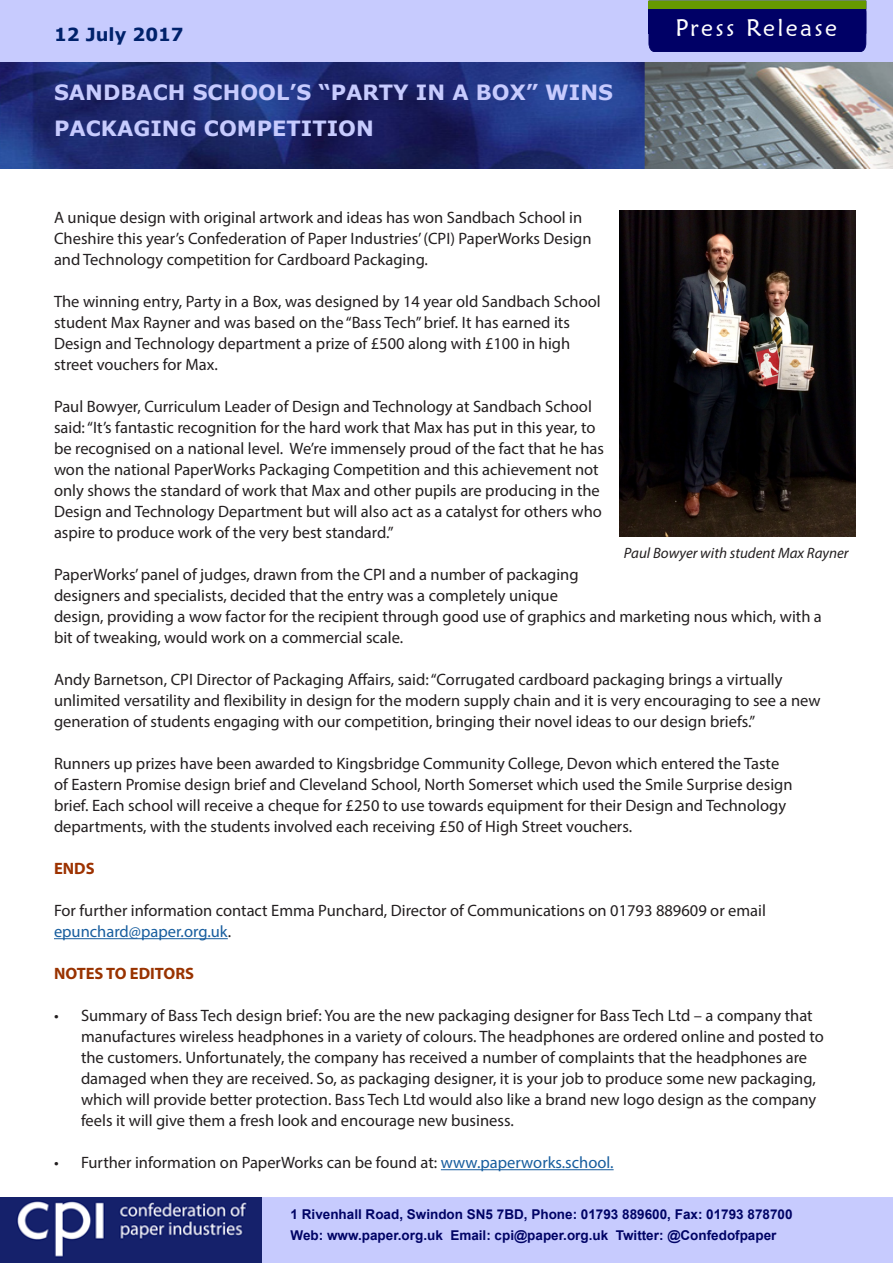
<style>
.page{position:relative;width:893px;height:1263px;background:#fff}
.page>*{position:absolute;margin:0;border:0;box-sizing:border-box;transform-origin:0 0}
.t1{font:24px "Maiandra GD";letter-spacing:.1em;color:#fff}
.t2{font:700 21px/36px "Verdana";color:#c7cbfe}
.t3{font:700 18px "Verdana";color:#00226b}
.t4{font:16.5px/21px "Myriad Pro";color:#231f20}
.t5{font:700 16.5px "Myriad Pro";color:#930}
.t6{font:700 16.5px "Myriad Pro";color:#9d3200}
.t7{font:italic 15px "Myriad Pro";color:#231f20}
.t8{font:700 13.5px "Arial";color:#000365}
.s1{color:#175d9e}
</style>
<div class="page">
<div style="left:261px;top:1197px;width:632px;height:66px;background:#c7cbfe"></div>
<div style="left:0;top:0;width:893px;height:62px;background:#c7cbfe"></div>
<div style="left:0;top:1197px;width:261px;height:66px;background:#15216b"></div>
<img style="left:16px;top:1201px;width:231px;height:57px">
<img style="left:0;top:62px;width:893px;height:107px">
<div style="left:648px;top:0;width:219px;height:53px;background:#006"></div>
<div style="left:649px;top:1px;width:217px;height:7px;background:#690"></div>
<div style="left:648px;top:1px;width:218px;height:8px;border:1px solid #690"></div>
<hr style="left:54px;top:938px;width:174px;height:1px;background:#175d9e">
<hr style="left:441px;top:1169px;width:173px;height:1px;background:#175d9e">
<img style="left:620px;top:211px;width:235px;height:325px">
<p class="t3" style="left:54px;top:21px;width:131px">12 July 2017</p>
<h1 class="t1" style="left:675px;top:13px;width:163px">Press Release</h1>
<p class="t2" style="left:54px;top:74px;width:561px">SANDBACH SCHOOL’S “PARTY IN A BOX” WINS<br>PACKAGING COMPETITION</p>
<p class="t4" style="left:54px;top:207px;width:539px">A unique design with original artwork and ideas has won Sandbach School in<br>Cheshire this year’s Confederation of Paper Industries’ (CPI) PaperWorks Design and Technology competition for Cardboard Packaging.</p>
<p class="t4" style="left:54px;top:291px;width:548px">The winning entry, Party in a Box, was designed by 14 year old Sandbach School</p>
<p class="t4" style="left:54px;top:312px;width:517px">student Max Rayner and was based on the “Bass Tech” brief. It has earned its</p>
<p class="t4" style="left:54px;top:333px;width:518px">Design and Technology department a prize of £500 along with £100 in high</p>
<p class="t4" style="left:54px;top:354px;width:165px">street vouchers for Max.</p>
<p class="t4" style="left:54px;top:396px;width:539px">Paul Bowyer, Curriculum Leader of Design and Technology at Sandbach School</p>
<p class="t4" style="left:54px;top:417px;width:543px">said: “It’s fantastic recognition for the hard work that Max has put in this year, to</p>
<p class="t4" style="left:54px;top:438px;width:552px">be recognised on a national level. We’re immensely proud of the fact that he has</p>
<p class="t4" style="left:54px;top:459px;width:546px">won the national PaperWorks Packaging Competition and this achievement not</p>
<p class="t4" style="left:54px;top:480px;width:547px">only shows the standard of work that Max and other pupils are producing in the</p>
<p class="t4" style="left:54px;top:501px;width:549px">Design and Technology Department but will also act as a catalyst for others who</p>
<p class="t4" style="left:54px;top:522px;width:341px">aspire to produce work of the very best standard.”</p>
<p class="t4" style="left:54px;top:564px;width:769px">PaperWorks’ panel of judges, drawn from the CPI and a number of packaging<br>designers and specialists, decided that the entry was a completely unique<br>design, providing a wow factor for the recipient through good use of graphics and marketing nous which, with a bit of tweaking, would work on a commercial scale.</p>
<p class="t4" style="left:54px;top:669px;width:768px">Andy Barnetson, CPI Director of Packaging Affairs, said: “Corrugated cardboard packaging brings a virtually unlimited versatility and flexibility in design for the modern supply chain and it is very encouraging to see a new generation of students engaging with our competition, bringing their novel ideas to our design briefs.”</p>
<p class="t4" style="left:54px;top:753px;width:740px">Runners up prizes have been awarded to Kingsbridge Community College, Devon which entered the Taste of Eastern Promise design brief and Cleveland School, North Somerset which used the Smile Surprise design brief. Each school will receive a cheque for £250 to use towards equipment for their Design and Technology departments, with the students involved each receiving £50 of High Street vouchers.</p>
<p class="t6" style="left:54px;top:858px;width:42px">ENDS</p>
<p class="t4" style="left:54px;top:900px;width:713px">For further information contact Emma Punchard, Director of Communications on 01793 889609 or email <span class="s1">epunchard@paper.org.uk</span>.</p>
<p class="t5" style="left:54px;top:963px;width:142px">NOTES TO EDITORS</p>
<p class="t4" style="left:81px;top:1005px;width:744px;text-indent:-27px">• Summary of Bass Tech design brief: You are the new packaging designer for Bass Tech Ltd – a company that manufactures wireless headphones in a variety of colours. The headphones are ordered online and posted to the customers. Unfortunately, the company has received a number of complaints that the headphones are damaged when they are received. So, as packaging designer, it is your job to produce some new packaging, which will provide better protection. Bass Tech Ltd would also like a brand new logo design as the company feels it will give them a fresh look and encourage new business.</p>
<p class="t4" style="left:54px;top:1152px;width:561px">• Further information on PaperWorks can be found at: <span class="s1">www.paperworks.school.</span></p>
<p class="t7" style="left:624px;top:544px;width:226px">Paul Bowyer with student Max Rayner</p>
<p class="t8" style="left:291px;top:1204px;width:503px">1 Rivenhall Road, Swindon SN5 7BD, Phone: 01793 889600, Fax: 01793 878700</p>
<p class="t8" style="left:291px;top:1225px;width:487px">Web: www.paper.org.uk Email: cpi@paper.org.uk Twitter: @Confedofpaper</p>
</div>
